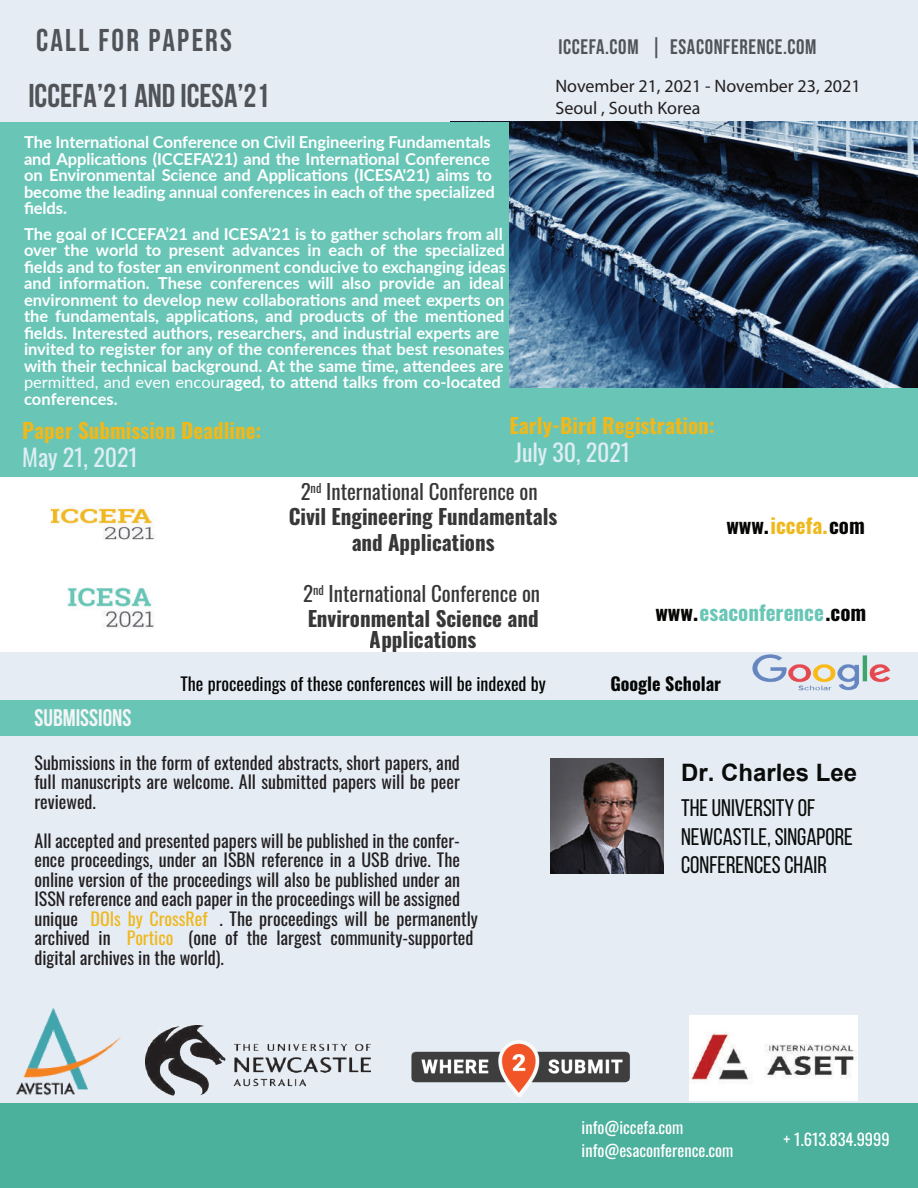
<style>
.page{position:relative;width:918px;height:1188px;background:#e5ecf4}
.page>*{position:absolute;margin:0;border:0;box-sizing:border-box;transform-origin:0 0}
.t1{font:700 33px "Bebas Neue";color:#505358}
.t2{font:31.5px "Bebas Neue";letter-spacing:.07em;color:#505358}
.t3{font:24px/28.8px "Bebas Neue";color:#0a0c0a}
.t4{font:24px "Oswald";letter-spacing:-.005em;color:#deeef4}
.t5{font:700 24px "Arial";color:#0a0c0a}
.t6{font:700 24px "Bebas Neue";color:#f4f5f6}
.t7{font:700 21px/25.5px "Oswald";color:#040504;text-align:center}
.t8{font:21px/25.8px "Oswald";color:#040504}
.t9{font:700 21px "Oswald";color:#efb81d}
.t10{font:21px "Bebas Neue";letter-spacing:.03em;color:#505358}
.t11{font:700 21px "Oswald";color:#69c6b7}
.t12{font:700 21px "Oswald";color:#050604}
.t13{font:18px/19.5px "Oswald";color:#231f20;text-align:justify}
.t14{font:18px "Oswald";color:#050604}
.t15{font:18px/21.6px "Myriad Pro";color:#231f20}
.t16{font:700 18px "Oswald";color:#050604}
.t17{font:700 16.5px/16.5px "Lato";color:#fff}
.t18{font:16.5px/22.5px "Oswald";color:#fff}
.s1{font-weight:400}
.s2{color:#efb81d}
.s3{font-weight:700}
.s4{color:#050604}
.s5{color:#040504}
</style>
<div class="page">
<img style="left:451px;top:121px;width:467px;height:268px">
<div style="left:0;top:122px;width:508px;height:279px;background:#69c6b7"></div>
<div style="left:0;top:389px;width:918px;height:88px;background:#69c6b7"></div>
<div style="left:0;top:1103px;width:918px;height:85px;background:#4bb09c"></div>
<img style="left:411px;top:1040px;width:219px;height:56px">
<div style="left:0;top:477px;width:918px;height:175px;background:#fff"></div>
<img style="left:67px;top:587px;width:88px;height:42px">
<div style="left:0;top:700px;width:918px;height:36px;background:#69c6b7"></div>
<img style="left:689px;top:1015px;width:168px;height:86px">
<img style="left:551px;top:758px;width:112px;height:116px">
<img style="left:752px;top:654px;width:139px;height:37px">
<img style="left:50px;top:505px;width:105px;height:35px">
<img style="left:146px;top:1025px;width:225px;height:71px">
<img style="left:17px;top:1007px;width:104px;height:88px">
<h2 class="t2" style="left:36px;top:22px;width:197px">CALL FOR PAPERS</h2>
<p class="t10" style="left:558px;top:34px;width:260px">ICCEFA.COM | ESACONFERENCE.COM</p>
<h1 class="t1" style="left:28px;top:77px;width:243px">ICCEFA’21 AND ICESA’21</h1>
<p class="t17" style="left:24px;top:133px;width:472px">The International Conference on Civil Engineering Fundamentals and Applications (ICCEFA'21) and the International Conference on Environmental Science and Applications (ICESA'21) aims to become the leading annual conferences in each of the specialized fields.</p>
<p class="t17" style="left:24px;top:225px;width:484px">The goal of ICCEFA’21 and ICESA’21 is to gather scholars from all over the world to present advances in each of the specialized fields and to foster an environment conducive to exchanging ideas and information. These conferences will also provide an ideal environment to develop new collaborations and meet experts on the fundamentals, applications, and products of the mentioned fields. Interested authors, researchers, and industrial experts are invited to register for any of the conferences that best resonates with their technical background. At the same time, attendees are <span class="s1">permitted, and even encour</span>aged, to attend talks from co-located conferences.</p>
<p class="t15" style="left:555px;top:75px;width:307px">November 21, 2021 - November 23, 2021<br>Seoul , South Korea</p>
<p class="t9" style="left:22px;top:419px;width:241px">Paper Submission Deadline:</p>
<h3 class="t4" style="left:22px;top:436px;width:117px">May 21, 2021</h3>
<p class="t9" style="left:509px;top:414px;width:207px">Early-Bird Registration:</p>
<h3 class="t4" style="left:515px;top:431px;width:117px">July 30, 2021</h3>
<p class="t7" style="left:289px;top:480px;width:270px"><span class="s1">2</span><sup>nd</sup> <span class="s1">International Conference on<br></span>Civil Engineering Fundamentals and Applications</p>
<p class="t12" style="left:726px;top:515px;width:140px">www.<span class="s2">iccefa.</span>com</p>
<p class="t8" style="left:303px;top:578px;width:239px">2<sup>nd</sup> International Conference on<br><span class="s3">Environmental Science and</span></p>
<p class="t7" style="left:370px;top:628px;width:108px">Applications</p>
<p class="t11" style="left:655px;top:601px;width:212px"><span class="s4">www.</span>esaconference<span class="s5">.com</span></p>
<p class="t14" style="left:181px;top:668px;width:367px">The proceedings of these conferences will be indexed by</p>
<p class="t16" style="left:610px;top:675px;width:112px">Google Scholar</p>
<h3 class="t6" style="left:34px;top:704px;width:99px">SUBMISSIONS</h3>
<p class="t13" style="left:34px;top:751px;width:427px">Submissions in the form of extended abstracts, short papers, and full manuscripts are welcome. All submitted papers will be peer reviewed.</p>
<p class="t13" style="left:34px;top:829px;width:445px;text-align:left">All accepted and presented papers will be published in the confer&shy;ence proceedings, under an ISBN reference in a USB drive. The online version of the proceedings will also be published under an ISSN reference and each paper in the proceedings will be assigned unique <span class="s2">DOIs by CrossRef</span> . The proceedings will be permanently archived in <span class="s2">Portico</span> (one of the largest community-supported digital archives in the world).</p>
<h3 class="t5" style="left:681px;top:756px;width:178px">Dr. Charles Lee</h3>
<h3 class="t3" style="left:681px;top:793px;width:173px">THE UNIVERSITY OF<br>NEWCASTLE, SINGAPORE<br>CONFERENCES CHAIR</h3>
<p class="t18" style="left:582px;top:1114px;width:153px">info@iccefa.com info@esaconference.com</p>
<p class="t18" style="left:784px;top:1126px;width:108px">+ 1.613.834.9999</p>
</div>
